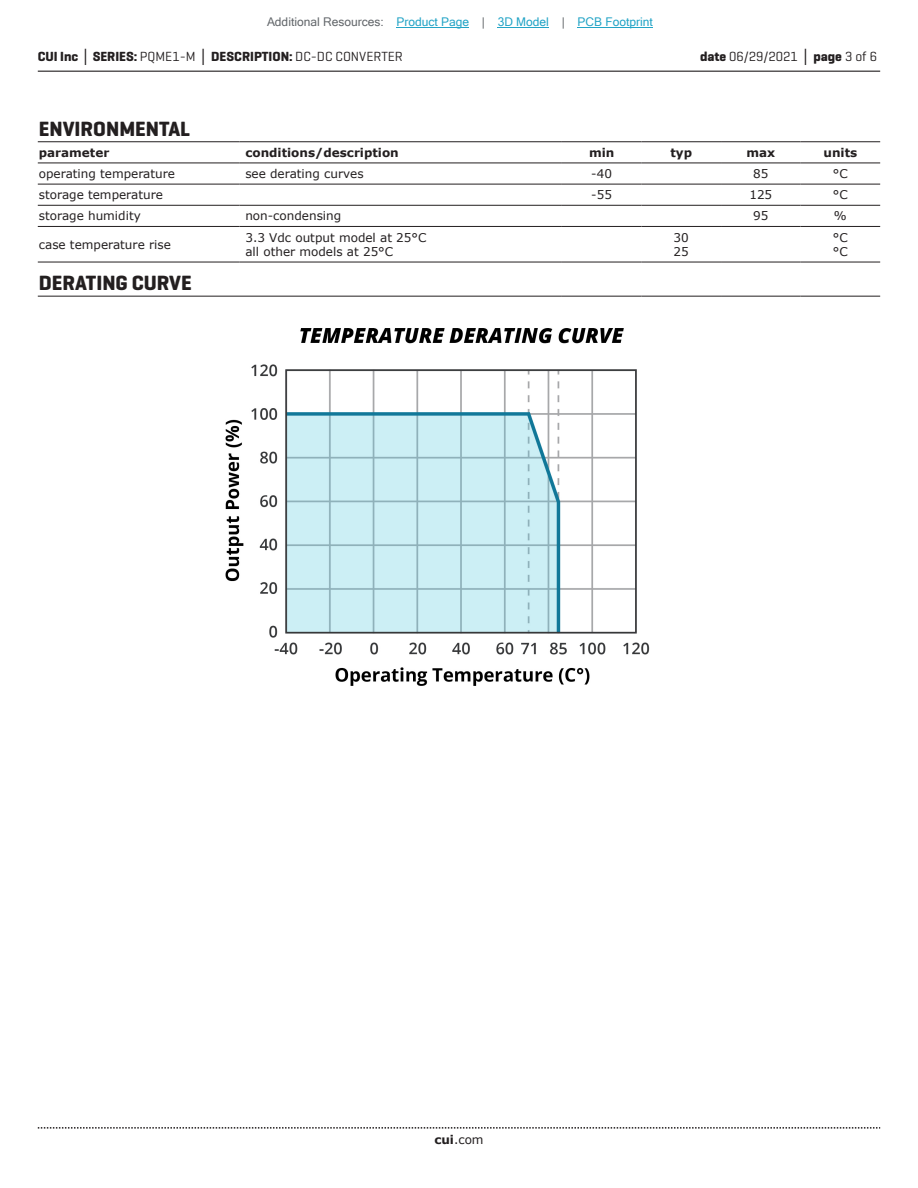
<style>
.page{position:relative;width:918px;height:1188px;background:#fff}
.page>*{position:absolute;margin:0;border:0;box-sizing:border-box;transform-origin:0 0}
.t1{font:700 21px "Geogrotesque";color:#231f20}
.t2{font:700 13.5px "Geogrotesque";color:#231f20}
.t3{font:13.5px "Geogrotesque";color:#231f20}
.t4{font:12px/14.4px "Verdana";color:#231f20}
.t5{font:12px "Microsoft Sans Serif";color:#23a4c6}
.t6{font:700 12px "Verdana";color:#231f20}
.s1{color:#63676b}
.s2{font-family:"Verdana"}
.s3{font-weight:400}
.s4{font-weight:700}
.s5{font-family:"Verdana";font-weight:700}
</style>
<div class="page">
<hr style="left:38px;top:71px;width:842px;height:1px;background:#231f20">
<svg style="left:38px;top:1127px;width:842px;height:2px"></svg>
<hr style="left:38px;top:141px;width:201px;height:1px;background:#231f20">
<hr style="left:239px;top:141px;width:323px;height:1px;background:#231f20">
<hr style="left:562px;top:141px;width:79px;height:1px;background:#231f20">
<hr style="left:641px;top:141px;width:80px;height:1px;background:#231f20">
<hr style="left:721px;top:141px;width:80px;height:1px;background:#231f20">
<hr style="left:801px;top:141px;width:79px;height:1px;background:#231f20">
<hr style="left:38px;top:163px;width:201px;height:1px;background:#231f20">
<hr style="left:239px;top:163px;width:323px;height:1px;background:#231f20">
<hr style="left:562px;top:163px;width:79px;height:1px;background:#231f20">
<hr style="left:641px;top:163px;width:80px;height:1px;background:#231f20">
<hr style="left:721px;top:163px;width:80px;height:1px;background:#231f20">
<hr style="left:801px;top:163px;width:79px;height:1px;background:#231f20">
<hr style="left:38px;top:184px;width:201px;height:1px;background:#231f20">
<hr style="left:239px;top:184px;width:323px;height:1px;background:#231f20">
<hr style="left:562px;top:184px;width:79px;height:1px;background:#231f20">
<hr style="left:641px;top:184px;width:80px;height:1px;background:#231f20">
<hr style="left:721px;top:184px;width:80px;height:1px;background:#231f20">
<hr style="left:801px;top:184px;width:79px;height:1px;background:#231f20">
<hr style="left:38px;top:205px;width:201px;height:1px;background:#231f20">
<hr style="left:239px;top:205px;width:323px;height:1px;background:#231f20">
<hr style="left:562px;top:205px;width:79px;height:1px;background:#231f20">
<hr style="left:641px;top:205px;width:80px;height:1px;background:#231f20">
<hr style="left:721px;top:205px;width:80px;height:1px;background:#231f20">
<hr style="left:801px;top:205px;width:79px;height:1px;background:#231f20">
<hr style="left:38px;top:226px;width:201px;height:1px;background:#231f20">
<hr style="left:239px;top:226px;width:323px;height:1px;background:#231f20">
<hr style="left:562px;top:226px;width:79px;height:1px;background:#231f20">
<hr style="left:641px;top:226px;width:80px;height:1px;background:#231f20">
<hr style="left:721px;top:226px;width:80px;height:1px;background:#231f20">
<hr style="left:801px;top:226px;width:79px;height:1px;background:#231f20">
<hr style="left:38px;top:262px;width:201px;height:1px;background:#231f20">
<hr style="left:239px;top:262px;width:323px;height:1px;background:#231f20">
<hr style="left:562px;top:262px;width:79px;height:1px;background:#231f20">
<hr style="left:641px;top:262px;width:80px;height:1px;background:#231f20">
<hr style="left:721px;top:262px;width:80px;height:1px;background:#231f20">
<hr style="left:801px;top:262px;width:79px;height:1px;background:#231f20">
<hr style="left:38px;top:296px;width:524px;height:1px;background:#231f20">
<hr style="left:562px;top:296px;width:79px;height:1px;background:#231f20">
<hr style="left:641px;top:296px;width:80px;height:1px;background:#231f20">
<hr style="left:721px;top:296px;width:80px;height:1px;background:#231f20">
<hr style="left:801px;top:296px;width:79px;height:1px;background:#231f20">
<img style="left:225px;top:328px;width:424px;height:358px">
<hr style="left:397px;top:27px;width:72px;height:1px;background:#23a4c6">
<hr style="left:498px;top:27px;width:51px;height:1px;background:#23a4c6">
<hr style="left:578px;top:27px;width:75px;height:1px;background:#23a4c6">
<p class="t5" style="left:267px;top:15px;width:387px"><span class="s1">Additional Resources:</span> Product Page <span class="s1">|</span> 3D Model <span class="s1">|</span> PCB Footprint</p>
<p class="t2" style="left:38px;top:48px;width:367px">CUI Inc <span class="s2">│</span> SERIES: <span class="s3">PQME1-M</span> <span class="s2">│</span> DESCRIPTION: <span class="s3">DC-DC CONVERTER</span></p>
<p class="t3" style="left:700px;top:48px;width:179px"><span class="s4">date</span> 06/29/2021 <span class="s5">│</span> <span class="s4">page</span> 3 of 6</p>
<h1 class="t1" style="left:39px;top:116px;width:153px">ENVIRONMENTAL</h1>
<p class="t6" style="left:39px;top:144px;width:72px">parameter</p>
<p class="t6" style="left:245px;top:144px;width:155px">conditions/description</p>
<p class="t6" style="left:589px;top:144px;width:27px">min</p>
<p class="t6" style="left:670px;top:144px;width:23px">typ</p>
<p class="t6" style="left:746px;top:144px;width:30px">max</p>
<p class="t6" style="left:824px;top:144px;width:35px">units</p>
<p class="t4" style="left:39px;top:166px;width:138px">operating temperature</p>
<p class="t4" style="left:245px;top:166px;width:120px">see derating curves</p>
<p class="t4" style="left:591px;top:166px;width:22px">-40</p>
<p class="t4" style="left:753px;top:166px;width:17px">85</p>
<p class="t4" style="left:833px;top:166px;width:16px">°C</p>
<p class="t4" style="left:39px;top:188px;width:126px">storage temperature</p>
<p class="t4" style="left:591px;top:188px;width:22px">-55</p>
<p class="t4" style="left:749px;top:188px;width:24px">125</p>
<p class="t4" style="left:833px;top:188px;width:16px">°C</p>
<p class="t4" style="left:39px;top:209px;width:103px">storage humidity</p>
<p class="t4" style="left:245px;top:209px;width:97px">non-condensing</p>
<p class="t4" style="left:753px;top:209px;width:17px">95</p>
<p class="t4" style="left:834px;top:209px;width:14px">%</p>
<p class="t4" style="left:39px;top:237px;width:134px">case temperature rise</p>
<p class="t4" style="left:245px;top:230px;width:183px">3.3 Vdc output model at 25°C all other models at 25°C</p>
<p class="t4" style="left:674px;top:230px;width:17px">30<br>25</p>
<p class="t4" style="left:833px;top:230px;width:16px">°C °C</p>
<h1 class="t1" style="left:39px;top:270px;width:154px">DERATING CURVE</h1>
<p class="t4" style="left:434px;top:1132px;width:51px"><span class="s4">cui</span>.com</p>
</div>
